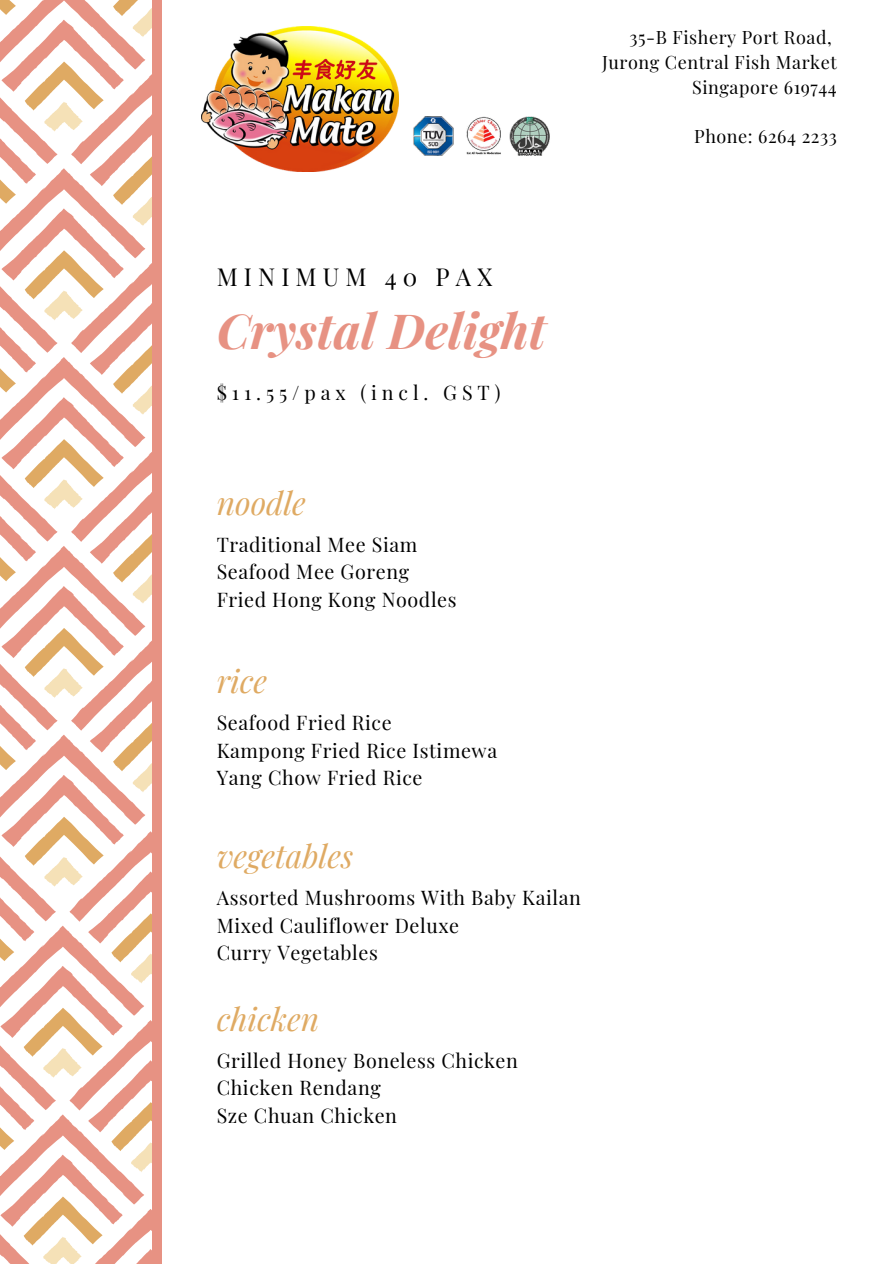
<style>
.page{position:relative;width:894px;height:1264px;background:#fff}
.page>*{position:absolute;margin:0;border:0;box-sizing:border-box;transform-origin:0 0}
.t1{font:italic 700 48.45px "Playfair Display";color:#e79283}
.t2{font:italic 31.8px "Playfair Display";color:#dfaa63}
.t3{font:24.3px "Playfair Display";letter-spacing:.25em;color:#000}
.t4{font:19.65px/27.5px "Playfair Display";letter-spacing:.03em;color:#000}
.t5{font:19.65px "Playfair Display";letter-spacing:.25em;color:#000}
.t6{font:18px/24.8px "Playfair Display";letter-spacing:.03em;color:#000;text-align:right}
</style>
<div class="page">
<svg style="left:0;top:0;width:152px;height:1263px"></svg>
<div style="left:152px;top:0;width:9px;height:1263px;background:#e79283"></div>
<img style="left:201px;top:27px;width:197px;height:145px">
<img style="left:413px;top:116px;width:137px;height:40px">
<p class="t6" style="left:602px;top:24px;width:236px">35-B Fishery Port Road,<br>Jurong Central Fish Market<br>Singapore 619744</p>
<p class="t6" style="left:694px;top:123px;width:144px">Phone: 6264 2233</p>
<p class="t3" style="left:216px;top:259px;width:277px">MINIMUM 40 PAX</p>
<h1 class="t1" style="left:216px;top:297px;width:331px">Crystal Delight</h1>
<p class="t5" style="left:216px;top:378px;width:285px">$11.55/pax (incl. GST)</p>
<h2 class="t2" style="left:216px;top:480px;width:91px">noodle</h2>
<p class="t4" style="left:216px;top:530px;width:241px">Traditional Mee Siam<br>Seafood Mee Goreng<br>Fried Hong Kong Noodles</p>
<h2 class="t2" style="left:216px;top:658px;width:52px">rice</h2>
<p class="t4" style="left:216px;top:708px;width:282px">Seafood Fried Rice<br>Kampong Fried Rice Istimewa<br>Yang Chow Fried Rice</p>
<h2 class="t2" style="left:216px;top:833px;width:138px">vegetables</h2>
<p class="t4" style="left:216px;top:883px;width:365px">Assorted Mushrooms With Baby Kailan<br>Mixed Cauliflower Deluxe<br>Curry Vegetables</p>
<h2 class="t2" style="left:216px;top:996px;width:104px">chicken</h2>
<p class="t4" style="left:216px;top:1046px;width:303px">Grilled Honey Boneless Chicken<br>Chicken Rendang<br>Sze Chuan Chicken</p>
</div>
